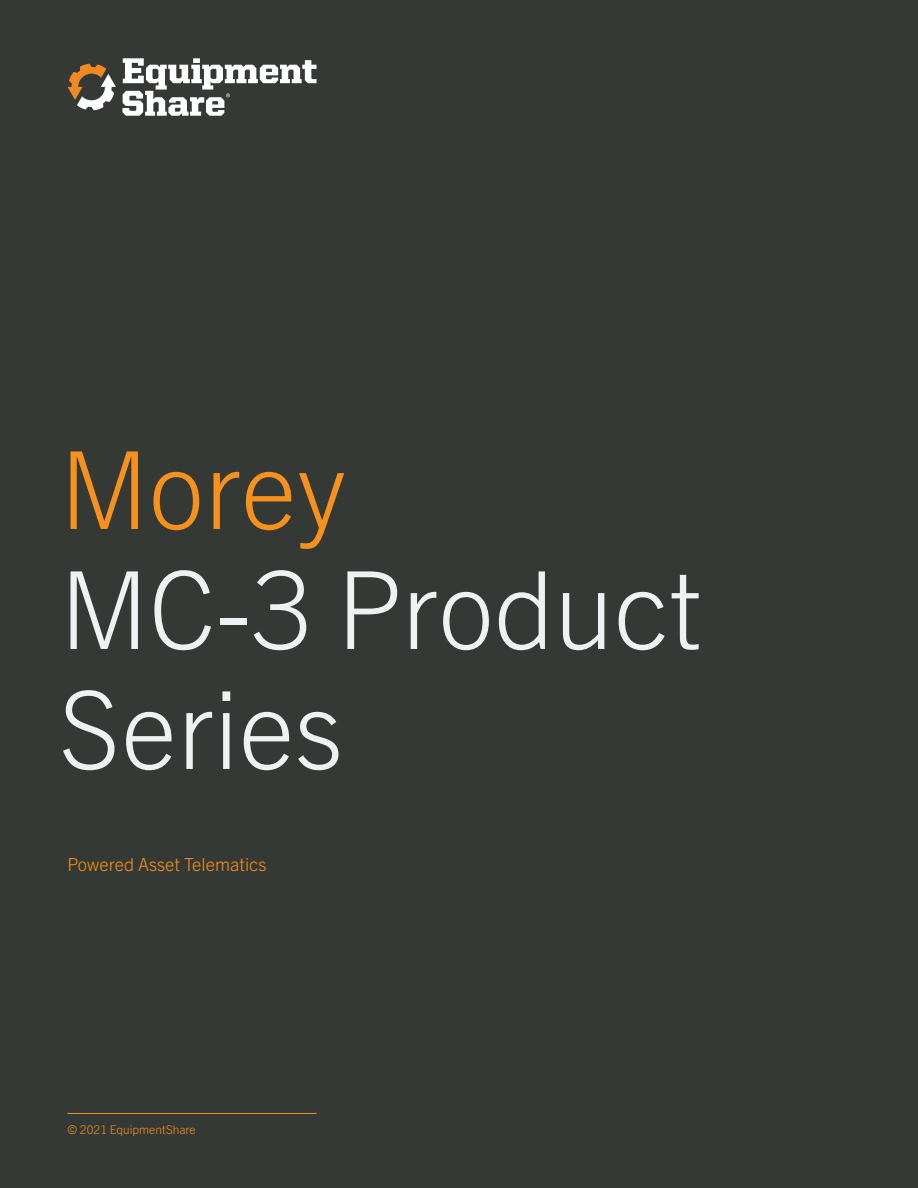
<style>
.page{position:relative;width:918px;height:1188px;background:#353935}
.page>*{position:absolute;margin:0;border:0;box-sizing:border-box;transform-origin:0 0}
.t1{font:300 108px/120px "Trade Gothic Next LT Pro";color:#f0f1f2}
.t2{font:300 108px "Trade Gothic Next LT Pro";color:#f6911e}
.t3{font:300 18px "Trade Gothic Next LT Pro";color:#f6911e}
.t4{font:300 12px "Trade Gothic Next LT Pro";color:#f6911e}
</style>
<div class="page">
<hr style="left:68px;top:1113px;width:248px;height:1px;background:#f6911e">
<svg style="left:68px;top:64px;width:48px;height:46px"></svg>
<svg style="left:123px;top:58px;width:193px;height:58px"></svg>
<h1 class="t2" style="left:59px;top:415px;width:288px">Morey</h1>
<h1 class="t1" style="left:59px;top:543px;width:645px">MC-3 Product<br>Series</h1>
<p class="t3" style="left:68px;top:852px;width:200px">Powered Asset Telematics</p>
<p class="t4" style="left:68px;top:1121px;width:130px">© 2021 EquipmentShare</p>
</div>
